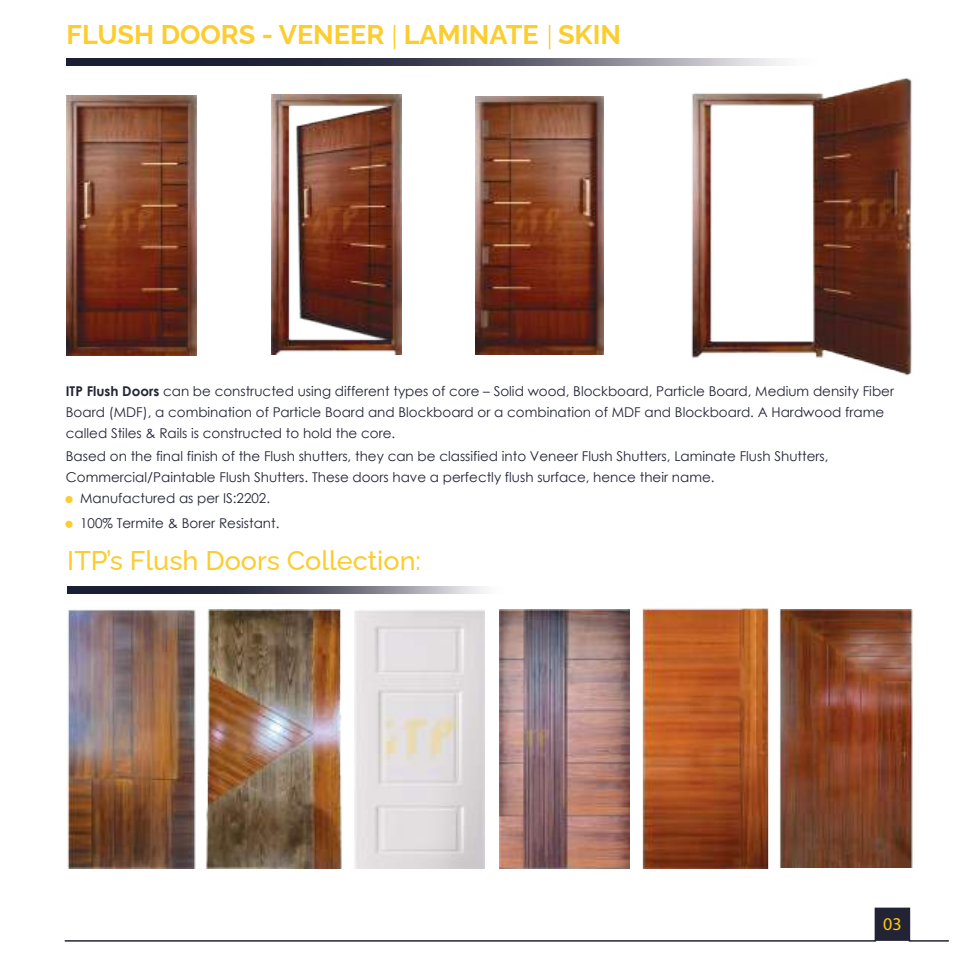
<style>
.page{position:relative;width:978px;height:970px;background:#fff}
.page>*{position:absolute;margin:0;border:0;box-sizing:border-box;transform-origin:0 0}
.t1{font:700 27px "Raleway";color:#fccd2f}
.t2{font:500 27px "Raleway";color:#fccd2f}
.t3{font:18px "Myriad Pro";color:#ffca0e}
.t4{font:13.5px/21px "Century Gothic";color:#222436}
.s1{font-weight:700}
</style>
<div class="page">
<svg style="left:66px;top:59px;width:716px;height:6px;background:#575868"></svg>
<svg style="left:64px;top:907px;width:885px;height:35px"></svg>
<img style="left:691px;top:78px;width:221px;height:298px">
<img style="left:271px;top:94px;width:130px;height:260px">
<img style="left:66px;top:95px;width:130px;height:260px">
<img style="left:475px;top:97px;width:129px;height:257px">
<svg style="left:393px;top:25px;width:3px;height:25px"></svg>
<svg style="left:549px;top:25px;width:1px;height:24px"></svg>
<svg style="left:219px;top:586px;width:265px;height:7px;background:#797885"></svg>
<img style="left:499px;top:609px;width:118px;height:259px">
<img style="left:380px;top:610px;width:104px;height:258px">
<img style="left:219px;top:609px;width:161px;height:259px">
<img style="left:67px;top:586px;width:152px;height:282px">
<img style="left:617px;top:608px;width:176px;height:260px">
<img style="left:754px;top:609px;width:159px;height:258px">
<div style="left:65px;top:496px;width:8px;height:7px;background:#fccd2f;border-radius:50%"></div>
<svg style="left:65px;top:520px;width:8px;height:8px"></svg>
<h1 class="t1" style="left:67px;top:13px;width:556px">FLUSH DOORS - VENEER LAMINATE SKIN</h1>
<p class="t4" style="left:66px;top:380px;width:830px"><span class="s1">ITP Flush Doors</span> can be constructed using different types of core – Solid wood, Blockboard, Particle Board, Medium density Fiber<br>Board (MDF), a combination of Particle Board and Blockboard or a combination of MDF and Blockboard. A Hardwood frame called Stiles &amp; Rails is constructed to hold the core.</p>
<p class="t4" style="left:66px;top:445px;width:764px">Based on the final finish of the Flush shutters, they can be classified into Veneer Flush Shutters, Laminate Flush Shutters,<br>Commercial/Paintable Flush Shutters. These doors have a perfectly flush surface, hence their name.</p>
<p class="t4" style="left:80px;top:485px;width:201px;line-height:24.8px">Manufactured as per IS:2202.<br>100% Termite &amp; Borer Resistant.</p>
<h1 class="t2" style="left:67px;top:539px;width:355px">ITP’s Flush Doors Collection:</h1>
<h2 class="t3" style="left:883px;top:913px;width:20px">03</h2>
</div>
